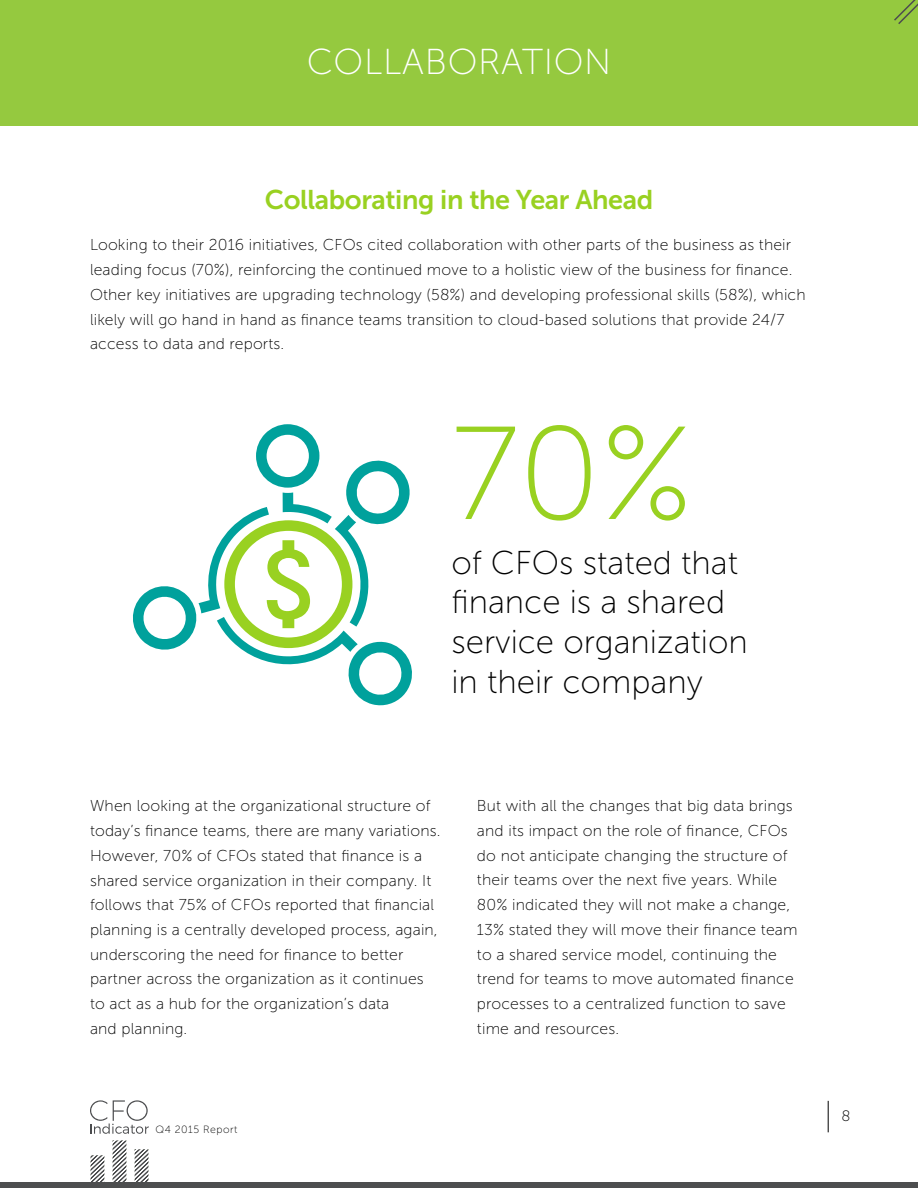
<style>
.page{position:relative;width:918px;height:1188px;background:#fff}
.page>*{position:absolute;margin:0;border:0;box-sizing:border-box;transform-origin:0 0}
.t1{font:132px "Museo Sans 100";color:#99d121}
.t2{font:36px "Museo Sans 100";letter-spacing:.02em;color:#fff}
.t3{font:33px/39.6px "Museo Sans 100";color:#000}
.t4{font:27px "Museo Sans 700";letter-spacing:-.015em;color:#99d121}
.t5{font:15.75px/24.8px "Museo Sans 100";letter-spacing:.01em;color:#000}
.t6{font:15px "Museo Sans 100";color:#000}
.t7{font:10.5px "Museo Sans 100";letter-spacing:.05em;color:#000}
</style>
<div class="page">
<div style="left:0;top:0;width:918px;height:126px;background:#95c93f"></div>
<svg style="left:91px;top:1140px;width:57px;height:43px"></svg>
<svg style="left:90px;top:1100px;width:59px;height:34px"></svg>
<hr style="left:828px;top:1101px;width:1px;height:31px;background:#000">
<div style="left:0;top:1183px;width:918px;height:5px;background:#4d4e4f"></div>
<svg style="left:894px;top:0;width:24px;height:24px"></svg>
<svg style="left:133px;top:424px;width:279px;height:281px"></svg>
<h2 class="t2" style="left:307px;top:43px;width:306px">COLLABORATION</h2>
<h3 class="t4" style="left:265px;top:185px;width:390px">Collaborating in the Year Ahead</h3>
<p class="t5" style="left:90px;top:233px;width:717px">Looking to their 2016 initiatives, CFOs cited collaboration with other parts of the business as their leading focus (70%), reinforcing the continued move to a holistic view of the business for finance.<br>Other key initiatives are upgrading technology (58%) and developing professional skills (58%), which likely will go hand in hand as finance teams transition to cloud-based solutions that provide 24/7 access to data and reports.</p>
<h1 class="t1" style="left:451px;top:404px;width:243px">70%</h1>
<h3 class="t3" style="left:451px;top:543px;width:298px">of CFOs stated that finance is a shared service organization in their company</h3>
<p class="t5" style="left:90px;top:794px;width:352px">When looking at the organizational structure of today’s finance teams, there are many variations.<br>However, 70% of CFOs stated that finance is a shared service organization in their company. It follows that 75% of CFOs reported that financial planning is a centrally developed process, again, underscoring the need for finance to better partner across the organization as it continues to act as a hub for the organization’s data<br>and planning.</p>
<p class="t5" style="left:477px;top:794px;width:322px">But with all the changes that big data brings and its impact on the role of finance, CFOs do not anticipate changing the structure of their teams over the next five years. While 80% indicated they will not make a change, 13% stated they will move their finance team to a shared service model, continuing the trend for teams to move automated finance processes to a centralized function to save time and resources.</p>
<p class="t7" style="left:155px;top:1123px;width:84px">Q4 2015 Report</p>
<p class="t6" style="left:842px;top:1108px;width:11px">8</p>
</div>
